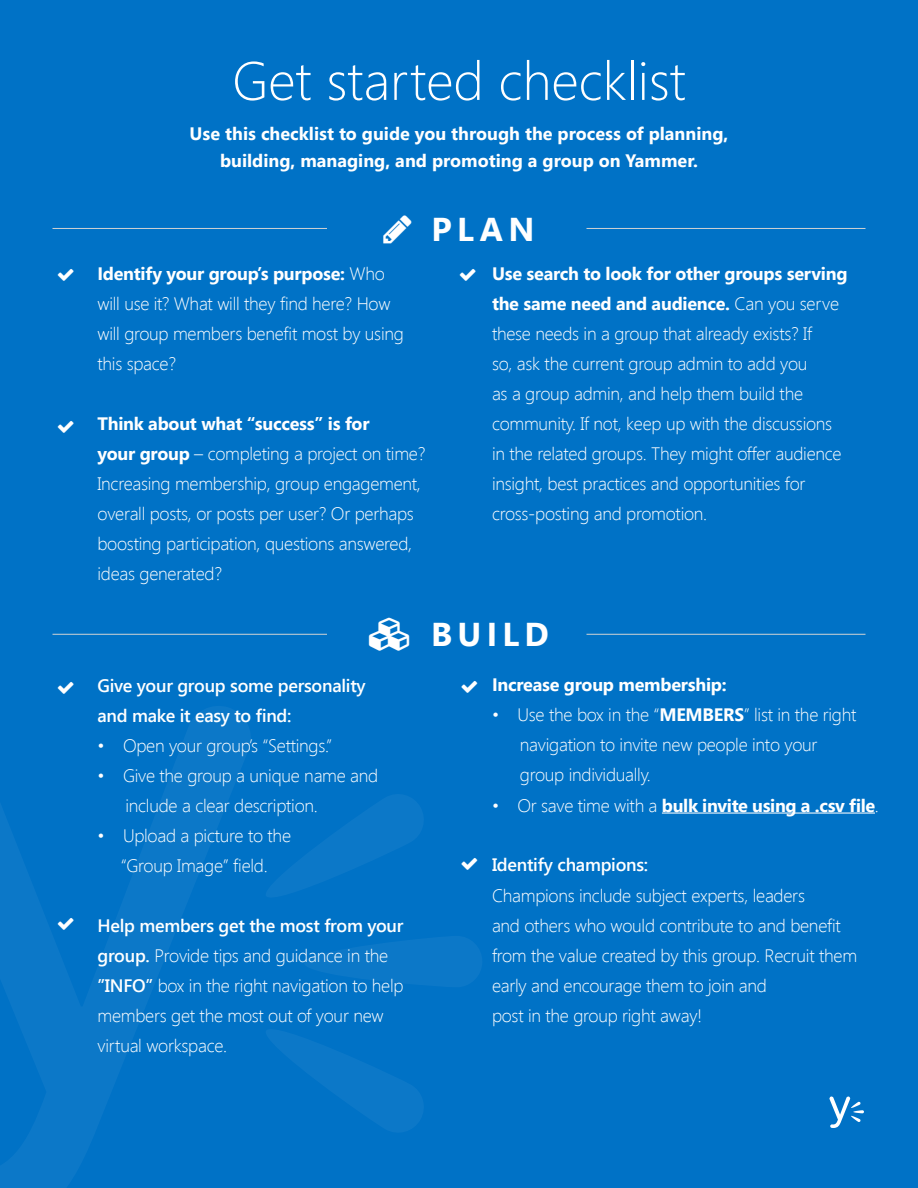
<style>
.page{position:relative;width:918px;height:1188px;background:#0072c6}
.page>*{position:absolute;margin:0;border:0;box-sizing:border-box;transform-origin:0 0}
.t1{font:300 54px "Segoe UI";color:#fff}
.t2{font:700 33px "Segoe UI";letter-spacing:.16em;color:#fff}
.t3{font:300 18px/30px "Segoe UI";letter-spacing:-.015em;color:#fff}
.t4{font:700 18px/27px "Segoe UI";color:#fff;text-align:center}
.t5{font:600 18px/30px "Segoe UI";letter-spacing:-.015em;color:#fff}
.t6{font:700 18px "Segoe UI";letter-spacing:-.02em;color:#fff}
.s1{font-weight:700}
.s2{font-weight:600}
.s3{font-weight:300}
</style>
<div class="page">
<svg style="left:266px;top:794px;width:216px;height:338px"></svg>
<svg style="left:0;top:706px;width:251px;height:482px"></svg>
<hr style="left:662px;top:813px;width:213px;height:1px;background:#fff">
<svg style="left:829px;top:1096px;width:35px;height:32px"></svg>
<hr style="left:52px;top:228px;width:275px;height:1px;background:#d1d3d4">
<hr style="left:52px;top:634px;width:275px;height:1px;background:#d1d3d4">
<hr style="left:586px;top:228px;width:280px;height:1px;background:#d1d3d4">
<hr style="left:586px;top:634px;width:280px;height:1px;background:#d1d3d4">
<svg style="left:58px;top:918px;width:16px;height:12px"></svg>
<svg style="left:462px;top:858px;width:15px;height:12px"></svg>
<h1 class="t1" style="left:232px;top:44px;width:455px">Get started checklist</h1>
<p class="t4" style="left:190px;top:119px;width:540px">Use this checklist to guide you through the process of planning, building, managing, and promoting a group on Yammer.</p>
<h2 class="t2" style="left:431px;top:205px;width:104px">PLAN</h2>
<p class="t3" style="left:98px;top:258px;width:308px"><span class="s1">Identify your group’s purpose:</span> Who will use it? What will they find here? How will group members benefit most by using this space?</p>
<p class="t3" style="left:98px;top:408px;width:329px"><span class="s1">Think about what “success” is for<br>your group</span> – completing a project on time?<br>Increasing membership, group engagement, overall posts, or posts per user? Or perhaps boosting participation, questions answered, ideas generated?</p>
<p class="t3" style="left:492px;top:258px;width:357px"><span class="s1">Use search to look for other groups serving the same need and audience.</span> Can you serve these needs in a group that already exists? If<br>so, ask the current group admin to add you<br>as a group admin, and help them build the community. If not, keep up with the discussions in the related groups. They might offer audience insight, best practices and opportunities for cross-posting and promotion.</p>
<p class="t5" style="left:98px;top:669px;width:270px">Give your group some personality and make it easy to find:</p>
<p class="t3" style="left:98px;top:730px;width:236px">• Open your group’s “Settings.”</p>
<p class="t3" style="left:125px;top:760px;width:254px;text-indent:-28px">• Give the group a unique name and include a clear description.</p>
<p class="t3" style="left:98px;top:820px;width:195px;text-align:center">• Upload a picture to the “Group Image” field.</p>
<p class="t3" style="left:98px;top:910px;width:308px"><span class="s2">Help members get the most from your group.</span> Provide tips and guidance in the <span class="s2">”INFO”</span> box in the right navigation to help members get the most out of your new virtual workspace.</p>
<h2 class="t2" style="left:431px;top:611px;width:119px">BUILD</h2>
<p class="t4" style="left:492px;top:671px;width:236px">Increase group membership:</p>
<p class="t3" style="left:520px;top:700px;width:338px;text-indent:-28px">• Use the box in the “<span class="s1">MEMBERS</span>” list in the right navigation to invite new people into your group individually.</p>
<p class="t6" style="left:492px;top:792px;width:388px"><span class="s3">• Or save time with a</span> bulk invite using a .csv file<span class="s3">.</span></p>
<p class="t5" style="left:492px;top:849px;width:158px">Identify champions:</p>
<p class="t3" style="left:492px;top:880px;width:367px">Champions include subject experts, leaders<br>and others who would contribute to and benefit from the value created by this group. Recruit them early and encourage them to join and<br>post in the group right away!</p>
</div>
